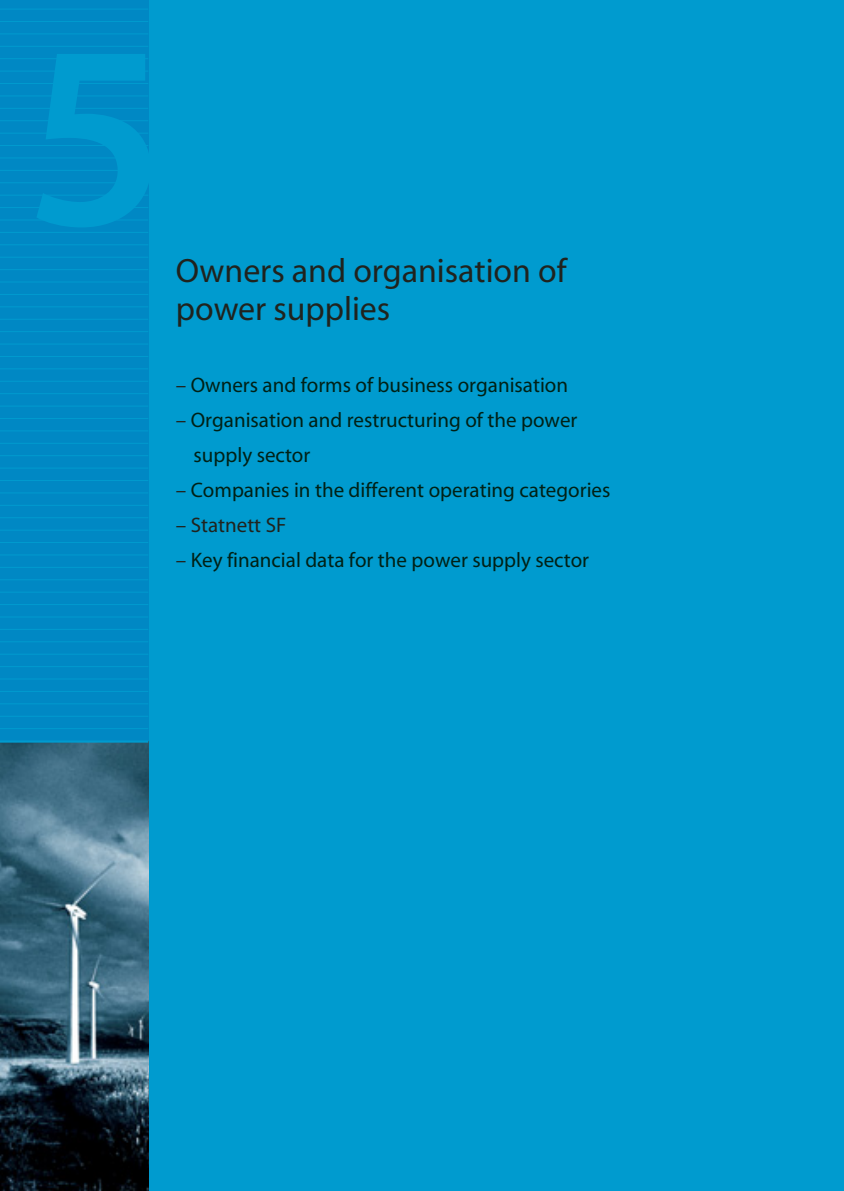
<style>
.page{position:relative;width:844px;height:1191px;background:#fff}
.page>*{position:absolute;margin:0;border:0;box-sizing:border-box;transform-origin:0 0}
.t1{font:33.77px/38.1px "Dep Myriad";color:#20231e}
.t2{font:21px/35px "Dep Myriad";color:#002116}
.t3{font:21px "Dep Myriad";color:#20231e}
.s1{color:#20231e}
</style>
<div class="page">
<div style="left:148px;top:0;width:695px;height:1191px;background:#009bcf"></div>
<div style="left:0;top:0;width:148px;height:1191px;background:#0088c4"></div>
<img style="left:0;top:742px;width:148px;height:449px">
<hr style="left:0;top:741px;width:148px;height:1px;background:#009bcf">
<hr style="left:0;top:9px;width:148px;height:1px;background:#009bcf">
<hr style="left:0;top:21px;width:148px;height:1px;background:#009bcf">
<hr style="left:0;top:33px;width:148px;height:1px;background:#009bcf">
<hr style="left:0;top:46px;width:148px;height:1px;background:#009bcf">
<hr style="left:0;top:58px;width:148px;height:1px;background:#009bcf">
<hr style="left:0;top:71px;width:148px;height:1px;background:#009bcf">
<hr style="left:0;top:83px;width:148px;height:1px;background:#009bcf">
<hr style="left:0;top:95px;width:148px;height:1px;background:#009bcf">
<hr style="left:0;top:108px;width:148px;height:1px;background:#009bcf">
<hr style="left:0;top:120px;width:148px;height:1px;background:#009bcf">
<hr style="left:0;top:133px;width:148px;height:1px;background:#009bcf">
<hr style="left:0;top:145px;width:148px;height:1px;background:#009bcf">
<hr style="left:0;top:157px;width:148px;height:1px;background:#009bcf">
<hr style="left:0;top:170px;width:148px;height:1px;background:#009bcf">
<hr style="left:0;top:182px;width:148px;height:1px;background:#009bcf">
<hr style="left:0;top:195px;width:148px;height:1px;background:#009bcf">
<hr style="left:0;top:207px;width:148px;height:1px;background:#009bcf">
<hr style="left:0;top:219px;width:148px;height:1px;background:#009bcf">
<hr style="left:0;top:232px;width:148px;height:1px;background:#009bcf">
<hr style="left:0;top:244px;width:148px;height:1px;background:#009bcf">
<hr style="left:0;top:257px;width:148px;height:1px;background:#009bcf">
<hr style="left:0;top:269px;width:148px;height:1px;background:#009bcf">
<hr style="left:0;top:281px;width:148px;height:1px;background:#009bcf">
<hr style="left:0;top:294px;width:148px;height:1px;background:#009bcf">
<hr style="left:0;top:306px;width:148px;height:1px;background:#009bcf">
<hr style="left:0;top:319px;width:148px;height:1px;background:#009bcf">
<hr style="left:0;top:331px;width:148px;height:1px;background:#009bcf">
<hr style="left:0;top:343px;width:148px;height:1px;background:#009bcf">
<hr style="left:0;top:356px;width:148px;height:1px;background:#009bcf">
<hr style="left:0;top:368px;width:148px;height:1px;background:#009bcf">
<hr style="left:0;top:381px;width:148px;height:1px;background:#009bcf">
<hr style="left:0;top:393px;width:148px;height:1px;background:#009bcf">
<hr style="left:0;top:405px;width:148px;height:1px;background:#009bcf">
<hr style="left:0;top:418px;width:148px;height:1px;background:#009bcf">
<hr style="left:0;top:430px;width:148px;height:1px;background:#009bcf">
<hr style="left:0;top:443px;width:148px;height:1px;background:#009bcf">
<hr style="left:0;top:455px;width:148px;height:1px;background:#009bcf">
<hr style="left:0;top:468px;width:148px;height:1px;background:#009bcf">
<hr style="left:0;top:480px;width:148px;height:1px;background:#009bcf">
<hr style="left:0;top:492px;width:148px;height:1px;background:#009bcf">
<hr style="left:0;top:505px;width:148px;height:1px;background:#009bcf">
<hr style="left:0;top:517px;width:148px;height:1px;background:#009bcf">
<hr style="left:0;top:530px;width:148px;height:1px;background:#009bcf">
<hr style="left:0;top:542px;width:148px;height:1px;background:#009bcf">
<hr style="left:0;top:554px;width:148px;height:1px;background:#009bcf">
<hr style="left:0;top:567px;width:148px;height:1px;background:#009bcf">
<hr style="left:0;top:579px;width:148px;height:1px;background:#009bcf">
<hr style="left:0;top:592px;width:148px;height:1px;background:#009bcf">
<hr style="left:0;top:604px;width:148px;height:1px;background:#009bcf">
<hr style="left:0;top:616px;width:148px;height:1px;background:#009bcf">
<hr style="left:0;top:629px;width:148px;height:1px;background:#009bcf">
<hr style="left:0;top:641px;width:148px;height:1px;background:#009bcf">
<hr style="left:0;top:654px;width:148px;height:1px;background:#009bcf">
<hr style="left:0;top:666px;width:148px;height:1px;background:#009bcf">
<hr style="left:0;top:678px;width:148px;height:1px;background:#009bcf">
<hr style="left:0;top:691px;width:148px;height:1px;background:#009bcf">
<hr style="left:0;top:703px;width:148px;height:1px;background:#009bcf">
<hr style="left:0;top:716px;width:148px;height:1px;background:#009bcf">
<hr style="left:0;top:728px;width:148px;height:1px;background:#009bcf">
<hr style="left:0;top:740px;width:148px;height:1px;background:#009bcf">
<h1 class="t1" style="left:176px;top:254px;width:392px">Owners and organisation of power supplies</h1>
<p class="t2" style="left:176px;top:370px;width:394px"><span class="s1">–</span> Owners and forms of business organisation</p>
<p class="t2" style="left:193px;top:405px;width:385px;text-indent:-18px"><span class="s1">–</span> Organisation and restructuring of the power supply sector</p>
<p class="t2" style="left:176px;top:475px;width:436px"><span class="s1">–</span> Companies in the different operating categories</p>
<p class="t3" style="left:176px;top:517px;width:112px">– Statnett SF</p>
<p class="t2" style="left:176px;top:545px;width:414px"><span class="s1">–</span> Key financial data for the power supply sector</p>
</div>
